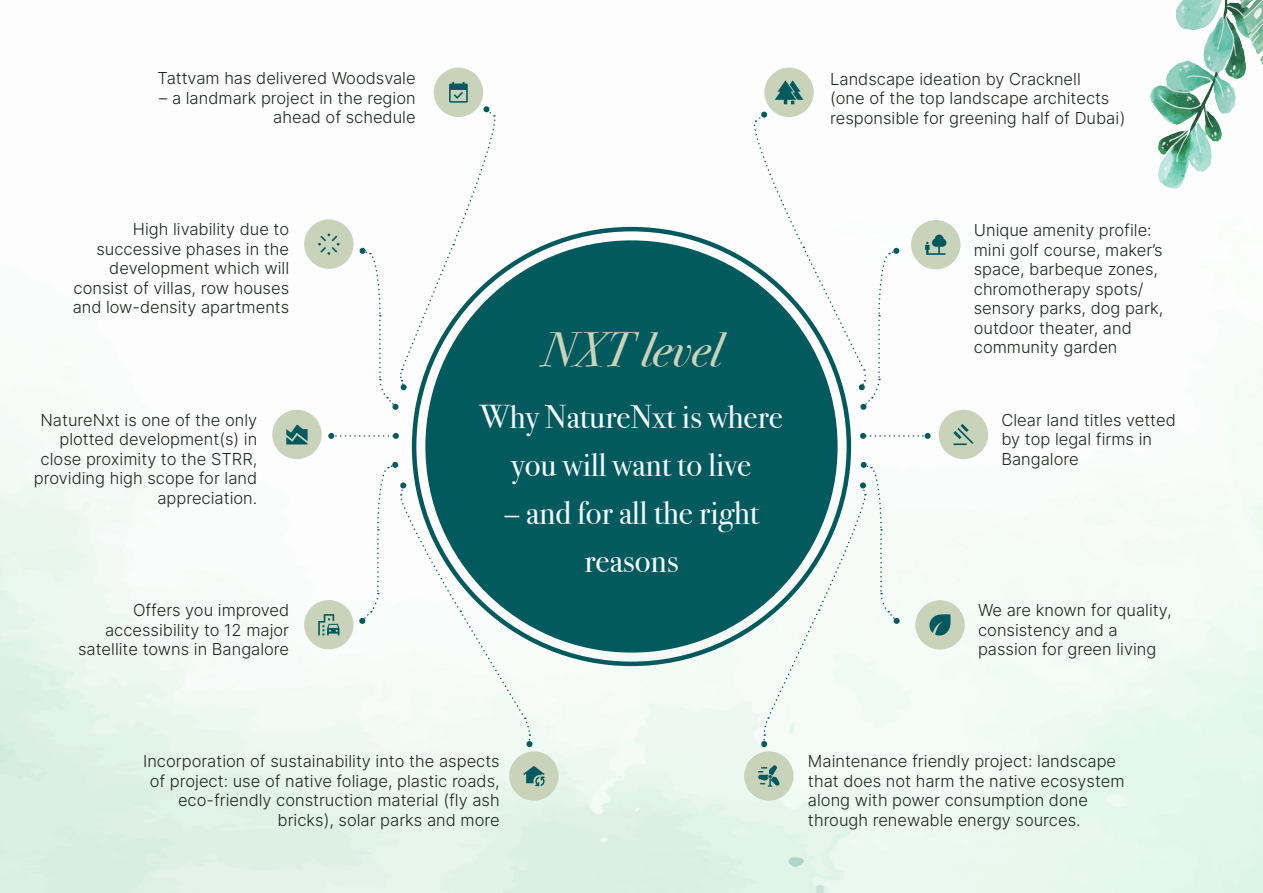
<style>
.page{position:relative;width:1263px;height:893px;background:#fff}
.page>*{position:absolute;margin:0;border:0;box-sizing:border-box;transform-origin:0 0}
.t1{font:italic 48px "Bodoni Svty Two OSITCTT";color:#c8d3b9}
.t2{font:33px/48px "Bodoni Svty Two OSITCTT";color:#f5f7fa;text-align:center}
.t3{font:16.5px/19.5px "Inter";color:#1e251f;text-align:right}
</style>
<div class="page">
<img style="left:0;top:67px;width:1263px;height:826px">
<img style="left:1151px;top:0;width:112px;height:189px">
<img style="left:1239px;top:0;width:24px;height:132px">
<div style="left:425px;top:240px;width:413px;height:413px;background:#025a5e;border-radius:50%"></div>
<div style="left:304px;top:219px;width:49px;height:50px;background:#c8d3b9;border-radius:50%"></div>
<div style="left:272px;top:410px;width:50px;height:49px;background:#c8d3b9;border-radius:50%"></div>
<div style="left:304px;top:600px;width:49px;height:49px;background:#c8d3b9;border-radius:50%"></div>
<div style="left:915px;top:600px;width:50px;height:50px;background:#c8d3b9;border-radius:50%"></div>
<div style="left:911px;top:220px;width:49px;height:49px;background:#c8d3b9;border-radius:50%"></div>
<div style="left:434px;top:68px;width:49px;height:49px;background:#c8d3b9;border-radius:50%"></div>
<div style="left:764px;top:68px;width:50px;height:49px;background:#c8d3b9;border-radius:50%"></div>
<div style="left:509px;top:751px;width:50px;height:50px;background:#c8d3b9;border-radius:50%"></div>
<div style="left:744px;top:751px;width:49px;height:50px;background:#c8d3b9;border-radius:50%"></div>
<svg style="left:318px;top:234px;width:21px;height:21px"></svg>
<svg style="left:286px;top:424px;width:22px;height:20px"></svg>
<svg style="left:318px;top:614px;width:21px;height:21px"></svg>
<svg style="left:523px;top:766px;width:21px;height:20px"></svg>
<svg style="left:758px;top:765px;width:21px;height:22px"></svg>
<svg style="left:929px;top:614px;width:22px;height:21px"></svg>
<div style="left:939px;top:410px;width:49px;height:49px;background:#c8d3b9;border-radius:50%"></div>
<svg style="left:953px;top:424px;width:20px;height:21px"></svg>
<svg style="left:925px;top:235px;width:21px;height:20px"></svg>
<svg style="left:775px;top:80px;width:28px;height:24px"></svg>
<svg style="left:328px;top:433px;width:71px;height:6px"></svg>
<svg style="left:860px;top:433px;width:71px;height:6px"></svg>
<svg style="left:360px;top:82px;width:136px;height:328px"></svg>
<svg style="left:359px;top:462px;width:173px;height:285px"></svg>
<svg style="left:753px;top:112px;width:146px;height:298px"></svg>
<svg style="left:761px;top:462px;width:139px;height:285px"></svg>
<p class="t3" style="left:157px;top:68px;width:260px">Tattvam has delivered Woodsvale</p>
<p class="t3" style="left:159px;top:88px;width:258px">– a landmark project in the region ahead of schedule</p>
<p class="t3" style="left:73px;top:219px;width:218px">High livability due to successive phases in the development which will consist of villas, row houses and low-density apartments</p>
<p class="t3" style="left:34px;top:410px;width:225px">NatureNxt is one of the only plotted development(s) in close proximity to the STRR, providing high scope for land appreciation.</p>
<p class="t3" style="left:78px;top:600px;width:213px">Offers you improved accessibility to 12 major satellite towns in Bangalore</p>
<p class="t1" style="left:541px;top:321px;width:181px">NXT level</p>
<p class="t2" style="left:480px;top:393px;width:305px">Why NatureNxt is where you will want to live</p>
<p class="t2" style="left:504px;top:489px;width:257px">– and for all the right reasons</p>
<p class="t3" style="left:830px;top:69px;width:297px;text-align:left">Landscape ideation by Cracknell<br>(one of the top landscape architects responsible for greening half of Dubai)</p>
<p class="t3" style="left:974px;top:220px;width:191px;text-align:left">Unique amenity profile: mini golf course, maker’s space, barbeque zones, chromotherapy spots/ sensory parks, dog park, outdoor theater, and community garden</p>
<p class="t3" style="left:1001px;top:410px;width:176px;text-align:left">Clear land titles vetted by top legal firms in<br>Bangalore</p>
<p class="t3" style="left:978px;top:600px;width:195px;text-align:left">We are known for quality, consistency and a passion for green living</p>
<p class="t3" style="left:143px;top:751px;width:358px">Incorporation of sustainability into the aspects of project: use of native foliage, plastic roads, eco-friendly construction material (fly ash bricks), solar parks and more</p>
<p class="t3" style="left:808px;top:751px;width:318px;text-align:left">Maintenance friendly project: landscape that does not harm the native ecosystem along with power consumption done through renewable energy sources.</p>
</div>
